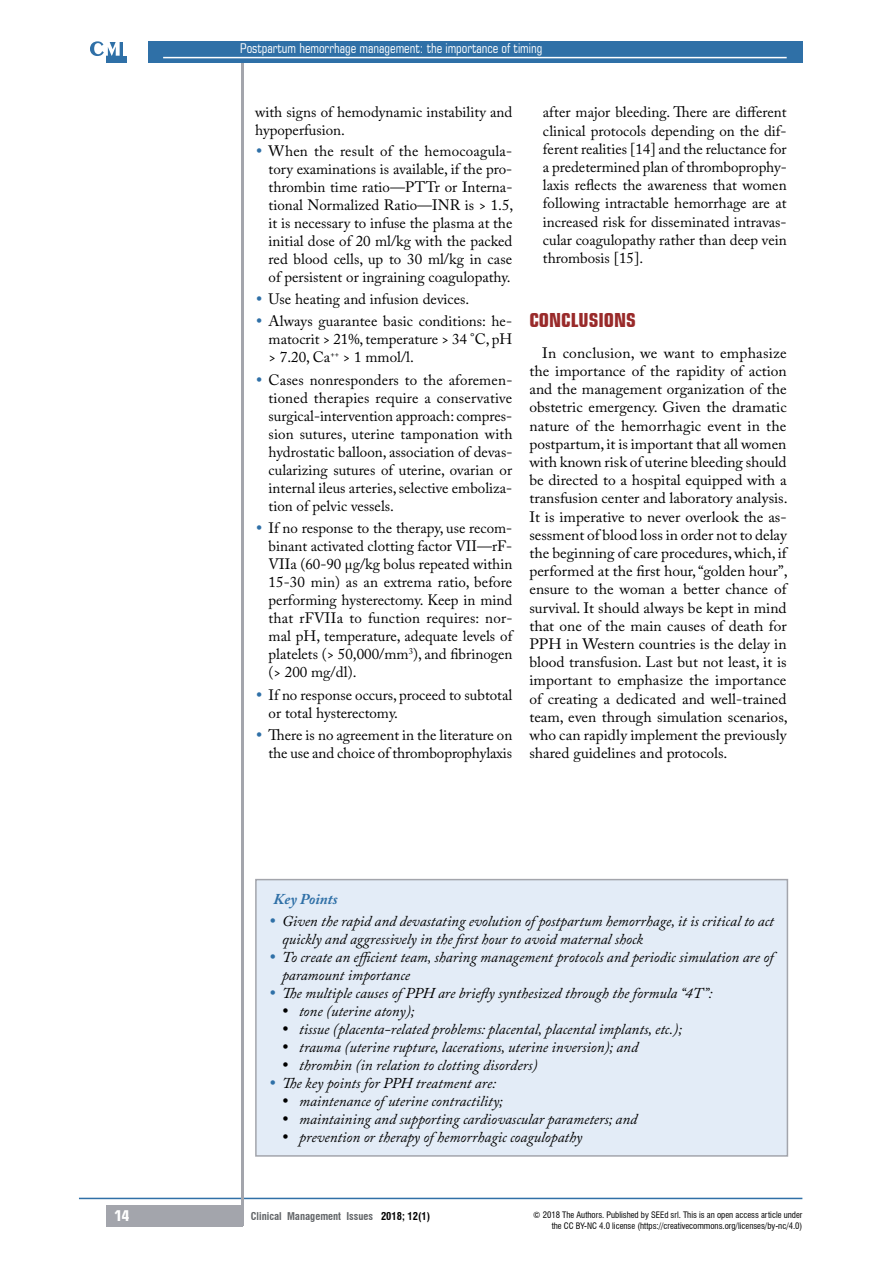
<style>
.page{position:relative;width:893px;height:1263px;background:#fff}
.page>*{position:absolute;margin:0;border:0;box-sizing:border-box;transform-origin:0 0}
.t1{font:700 condensed 19.5px "Square 721 BT";color:#992a2a}
.t2{font:15px/18.1px "Adobe Caslon Pro";color:#000;text-align:justify}
.t3{font:italic 15px "Adobe Caslon Pro";color:#000}
.t4{font:italic 700 15px "Adobe Caslon Pro";color:#2f70a7}
.t5{font:700 condensed 15px "Square 721 BT";color:#fff}
.t6{font:condensed 13.5px "Square 721 BT";color:#fff}
.t7{font:700 condensed 10.5px "Swiss 721 BT";color:#626568}
.t8{font:condensed 8.7px/10.5px "Swiss 721 BT";color:#000;text-align:right}
.s1{color:#000}
</style>
<div class="page">
<hr style="left:79px;top:1198px;width:723px;height:1px;background:#2f70a7">
<hr style="left:241px;top:48px;width:3px;height:1178px;background:#a3a5ac">
<div style="left:106px;top:42px;width:21px;height:21px;background:#2f70a7"></div>
<svg style="left:90px;top:41px;width:30px;height:15px"></svg>
<hr style="left:123px;top:42px;width:4px;height:14px;background:#fff">
<div style="left:148px;top:41px;width:654px;height:22px;background:#2f70a7"></div>
<hr style="left:163px;top:57px;width:624px;height:1px;background:#fff">
<div style="left:106px;top:1205px;width:136px;height:21px;background:#a3a5ac"></div>
<div style="left:256px;top:879px;width:531px;height:277px;background:#e3ecf7"></div>
<div style="left:255px;top:879px;width:533px;height:278px;border:2px solid #a3a5ac"></div>
<p class="t6" style="left:240px;top:40px;width:304px">Postpartum hemorrhage management: the importance of timing</p>
<p class="t2" style="left:255px;top:103px;width:259px">with signs of hemodynamic instability and hypoperfusion.</p>
<p class="t2" style="left:269px;top:141px;width:246px">When the result of the hemocoagula&shy;tory examinations is available, if the pro&shy;thrombin time ratio—PTTr or Interna&shy;tional Normalized Ratio—INR is &gt; 1.5, it is necessary to infuse the plasma at the initial dose of 20 ml/kg with the packed red blood cells, up to 30 ml/kg in case of persistent or ingraining coagulopathy.</p>
<p class="t2" style="left:269px;top:288px;width:245px;line-height:22.2px">Use heating and infusion devices.<br>Always guarantee basic conditions: he-</p>
<p class="t2" style="left:269px;top:330px;width:245px">matocrit &gt; 21%, temperature &gt; 34 °C, pH &gt; 7.20, Ca<sup>++</sup> &gt; 1 mmol/l.</p>
<p class="t2" style="left:269px;top:370px;width:245px">Cases nonresponders to the aforemen&shy;tioned therapies require a conservative surgical-intervention approach: compres&shy;sion sutures, uterine tamponation with hydrostatic balloon, association of devas&shy;cularizing sutures of uterine, ovarian or internal ileus arteries, selective emboliza&shy;tion of pelvic vessels.</p>
<p class="t2" style="left:269px;top:519px;width:245px">If no response to the therapy, use recom&shy;binant activated clotting factor VII—rF-VIIa (60-90 μg/kg bolus repeated within 15-30 min) as an extrema ratio, before performing hysterectomy. Keep in mind that rFVIIa to function requires: nor&shy;mal pH, temperature, adequate levels of platelets (&gt; 50,000/mm<sup>3</sup>), and fibrinogen (&gt; 200 mg/dl).</p>
<p class="t2" style="left:269px;top:685px;width:245px">If no response occurs, proceed to subtotal or total hysterectomy.</p>
<p class="t2" style="left:269px;top:726px;width:245px">There is no agreement in the literature on the use and choice of thromboprophylaxis</p>
<p class="t2" style="left:543px;top:103px;width:245px">after major bleeding. There are different clinical protocols depending on the dif&shy;ferent realities [14] and the reluctance for a predetermined plan of thromboprophy&shy;laxis reflects the awareness that women following intractable hemorrhage are at increased risk for disseminated intravas&shy;cular coagulopathy rather than deep vein thrombosis [15].</p>
<h1 class="t1" style="left:529px;top:308px;width:108px">CONCLUSIONS</h1>
<p class="t2" style="left:529px;top:344px;width:260px;text-indent:13px">In conclusion, we want to emphasize the importance of the rapidity of action and the management organization of the obstetric emergency. Given the dramatic nature of the hemorrhagic event in the postpartum, it is important that all women with known risk of uterine bleeding should be directed to a hospital equipped with a transfusion center and laboratory analysis.<br>It is imperative to never overlook the as&shy;sessment of blood loss in order not to delay the beginning of care procedures, which, if performed at the first hour, “golden hour”, ensure to the woman a better chance of survival. It should always be kept in mind that one of the main causes of death for PPH in Western countries is the delay in blood transfusion. Last but not least, it is important to emphasize the importance of creating a dedicated and well-trained team, even through simulation scenarios, who can rapidly implement the previously shared guidelines and protocols.</p>
<p class="t4" style="left:274px;top:890px;width:65px">Key Points</p>
<p class="t3" style="left:282px;top:912px;width:493px">Given the rapid and devastating evolution of postpartum hemorrhage, it is critical to act</p>
<p class="t3" style="left:282px;top:930px;width:362px">quickly and aggressively in the first hour to avoid maternal shock</p>
<p class="t3" style="left:282px;top:948px;width:493px">To create an efficient team, sharing management protocols and periodic simulation are of</p>
<p class="t3" style="left:282px;top:966px;width:129px">paramount importance</p>
<p class="t3" style="left:282px;top:984px;width:432px">The multiple causes of PPH are briefly synthesized through the formula “4T”:</p>
<p class="t3" style="left:299px;top:1002px;width:117px">tone (uterine atony);</p>
<p class="t3" style="left:299px;top:1020px;width:385px">tissue (placenta-related problems: placental, placental implants, etc.);</p>
<p class="t3" style="left:299px;top:1038px;width:340px">trauma (uterine rupture, lacerations, uterine inversion); and</p>
<p class="t3" style="left:299px;top:1056px;width:240px">thrombin (in relation to clotting disorders)</p>
<p class="t3" style="left:282px;top:1074px;width:216px">The key points for PPH treatment are:</p>
<p class="t3" style="left:299px;top:1092px;width:205px">maintenance of uterine contractility;</p>
<p class="t3" style="left:299px;top:1110px;width:340px">maintaining and supporting cardiovascular parameters; and</p>
<p class="t3" style="left:299px;top:1128px;width:285px">prevention or therapy of hemorrhagic coagulopathy</p>
<p class="t5" style="left:114px;top:1207px;width:16px">14</p>
<p class="t7" style="left:251px;top:1209px;width:181px">Clinical Management Issues <span class="s1">2018; 12(1)</span></p>
<p class="t8" style="left:533px;top:1210px;width:271px">© 2018 The Authors. Published by SEEd srl. This is an open access article under the CC BY-NC 4.0 license (https://creativecommons.org/licenses/by-nc/4.0)</p>
</div>
